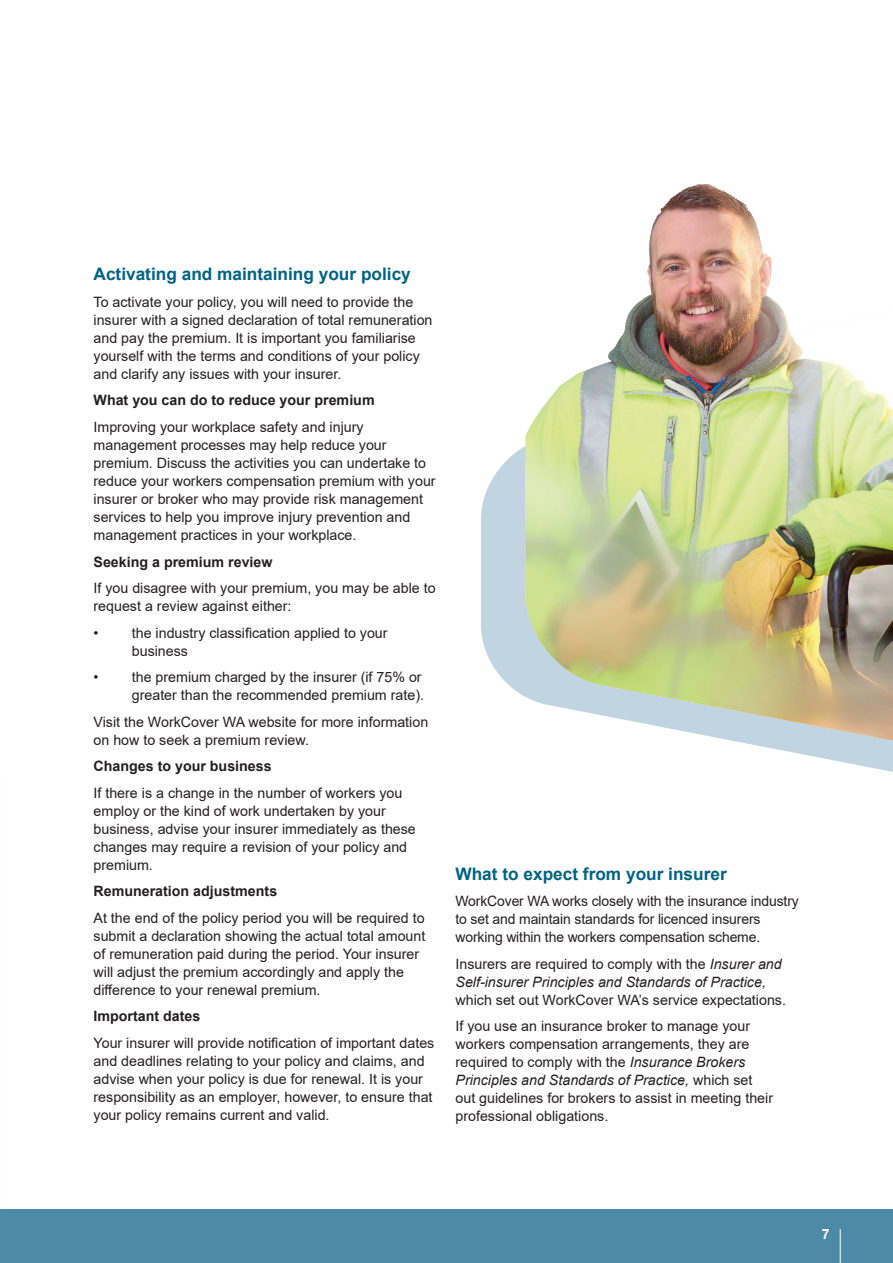
<style>
.page{position:relative;width:893px;height:1263px;background:#fff}
.page>*{position:absolute;margin:0;border:0;box-sizing:border-box;transform-origin:0 0}
.H4_11_5pt_Bold_Heading{font:700 17.25px "Arial";color:#016384}
.Body{font:700 17.25px "Arial";color:#016384}
.Body-2{font:14.25px/18px "Arial";color:#231f20}
.Body_dot_point{font:14.25px/18px "Arial";color:#231f20}
.Body-3{font:700 14.25px "Arial";color:#231f20}
.t1{font:700 14.25px "Arial";color:#fff}
.s1{font-style:italic}
</style>
<div class="page">
<svg style="left:481px;top:446px;width:412px;height:326px"></svg>
<svg style="left:525px;top:740px;width:368px;height:11px"></svg>
<img style="left:525px;top:605px;width:368px;height:135px">
<img style="left:525px;top:184px;width:368px;height:421px">
<div style="left:0;top:1209px;width:893px;height:54px;background:#4d8aa7"></div>
<hr style="left:840px;top:1229px;width:1px;height:34px;background:#fff">
<p class="H4_11_5pt_Bold_Heading" style="left:94px;top:262px;width:319px">Activating and maintaining your policy</p>
<p class="Body-2" style="left:94px;top:293px;width:340px">To activate your policy, you will need to provide the insurer with a signed declaration of total remuneration and pay the premium. It is important you familiarise yourself with the terms and conditions of your policy and clarify any issues with your insurer.</p>
<p class="Body-3" style="left:94px;top:390px;width:283px">What you can do to reduce your premium</p>
<p class="Body-2" style="left:94px;top:418px;width:344px">Improving your workplace safety and injury management processes may help reduce your premium. Discuss the activities you can undertake to reduce your workers compensation premium with your insurer or broker who may provide risk management services to help you improve injury prevention and management practices in your workplace.</p>
<p class="Body-3" style="left:94px;top:551px;width:180px">Seeking a premium review</p>
<p class="Body-2" style="left:94px;top:579px;width:344px">If you disagree with your premium, you may be able to request a review against either:</p>
<p class="Body_dot_point" style="left:132px;top:623px;width:257px;text-indent:-38px">• the industry classification applied to your business</p>
<p class="Body_dot_point" style="left:94px;top:668px;width:332px;text-align:right">• the premium charged by the insurer (if 75% or greater than the recommended premium rate).</p>
<p class="Body-2" style="left:94px;top:712px;width:336px">Visit the WorkCover WA website for more information on how to seek a premium review.</p>
<p class="Body-3" style="left:94px;top:756px;width:180px">Changes to your business</p>
<p class="Body-2" style="left:94px;top:783px;width:324px">If there is a change in the number of workers you employ or the kind of work undertaken by your business, advise your insurer immediately as these changes may require a revision of your policy and premium.</p>
<p class="Body-3" style="left:94px;top:881px;width:185px">Remuneration adjustments</p>
<p class="Body-2" style="left:94px;top:908px;width:333px">At the end of the policy period you will be required to submit a declaration showing the actual total amount of remuneration paid during the period. Your insurer will adjust the premium accordingly and apply the difference to your renewal premium.</p>
<p class="Body-3" style="left:94px;top:1006px;width:108px">Important dates</p>
<p class="Body-2" style="left:94px;top:1033px;width:342px">Your insurer will provide notification of important dates and deadlines relating to your policy and claims, and advise when your policy is due for renewal. It is your responsibility as an employer, however, to ensure that your policy remains current and valid.</p>
<p class="Body" style="left:455px;top:861px;width:273px">What to expect from your insurer</p>
<p class="Body-2" style="left:455px;top:892px;width:345px">WorkCover WA works closely with the insurance industry to set and maintain standards for licenced insurers working within the workers compensation scheme.</p>
<p class="Body-2" style="left:455px;top:954px;width:332px">Insurers are required to comply with the <span class="s1">Insurer and<br>Self-insurer Principles and Standards of Practice, </span>which set out WorkCover WA’s service expectations.</p>
<p class="Body-2" style="left:455px;top:1017px;width:319px">If you use an insurance broker to manage your workers compensation arrangements, they are required to comply with the <span class="s1">Insurance Brokers Principles and Standards of Practice,</span> which set out guidelines for brokers to assist in meeting their professional obligations.</p>
<p class="t1" style="left:822px;top:1224px;width:9px">7</p>
</div>
